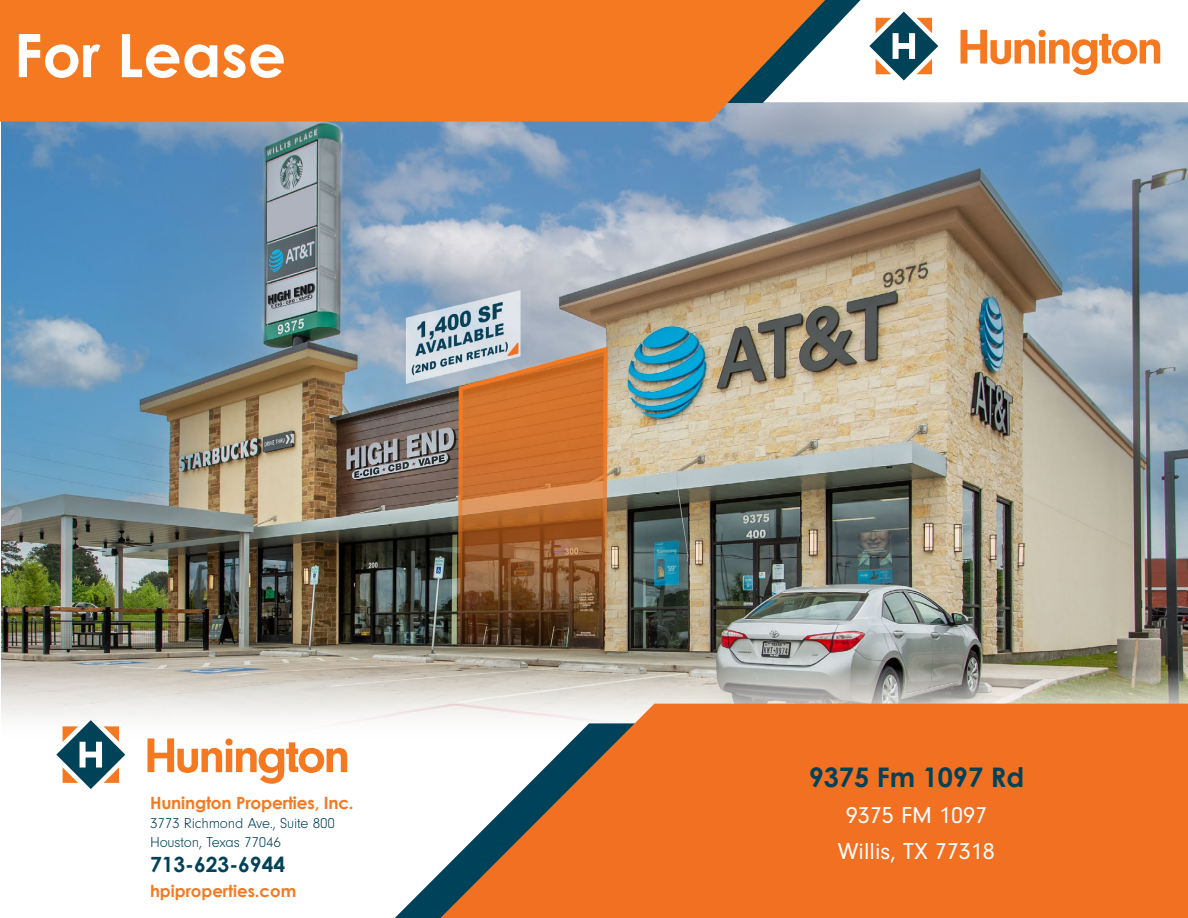
<style>
.page{position:relative;width:1188px;height:918px;background:#fff}
.page>*{position:absolute;margin:0;border:0;box-sizing:border-box;transform-origin:0 0}
.t1{font:700 60px "Century Gothic";color:#fff}
.t2{font:700 27px "Century Gothic";color:#004258}
.t3{font:24px/36px "Neuzeit Gro";color:#fff;text-align:center}
.t4{font:700 21px "Century Gothic";color:#004258}
.t5{font:700 16.8px "Century Gothic";letter-spacing:-.01em;color:#f47920}
.t6{font:700 16.5px "Century Gothic";color:#f47920}
.t7{font:300 15px/18.8px "Neuzeit Gro";letter-spacing:-.01em;color:#004258}
</style>
<div class="page">
<img style="left:1px;top:103px;width:1187px;height:621px">
<svg style="left:395px;top:723px;width:45px;height:195px"></svg>
<svg style="left:440px;top:704px;width:748px;height:214px;background:#e77b38"></svg>
<svg style="left:56px;top:720px;width:69px;height:69px"></svg>
<svg style="left:147px;top:738px;width:200px;height:46px"></svg>
<svg style="left:825px;top:0;width:36px;height:103px"></svg>
<div style="left:0;top:0;width:825px;height:122px;background:#f47920"></div>
<svg style="left:869px;top:12px;width:69px;height:69px"></svg>
<svg style="left:961px;top:30px;width:199px;height:45px"></svg>
<h1 class="t1" style="left:14px;top:10px;width:274px">For Lease</h1>
<p class="t5" style="left:150px;top:790px;width:205px">Hunington Properties, Inc.</p>
<p class="t7" style="left:150px;top:814px;width:186px">3773 Richmond Ave., Suite 800<br>Houston, Texas 77046</p>
<h3 class="t4" style="left:150px;top:848px;width:137px">713-623-6944</h3>
<p class="t6" style="left:150px;top:879px;width:148px">hpiproperties.com</p>
<h2 class="t2" style="left:809px;top:757px;width:217px">9375 Fm 1097 Rd</h2>
<h3 class="t3" style="left:838px;top:797px;width:159px">9375 FM 1097<br>Willis, TX 77318</h3>
</div>
